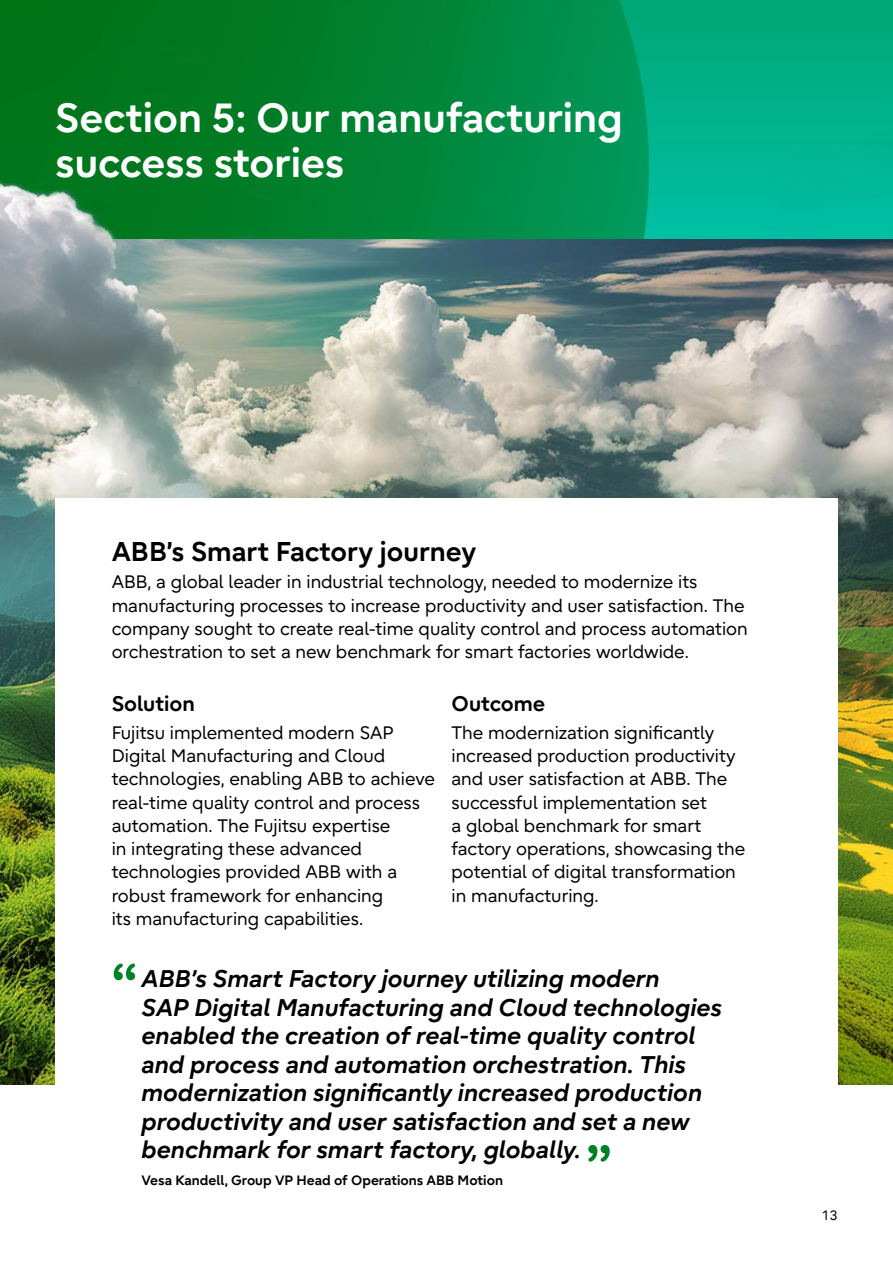
<style>
.page{position:relative;width:893px;height:1263px;background:#fff}
.page>*{position:absolute;margin:0;border:0;box-sizing:border-box;transform-origin:0 0}
.Body_text_2{font:57px "Arial Rounded MT Bold";color:#008224}
.Headline_5{font:700 40.5px/45px "Fujitsu Infinity Pro";color:#fff}
.Subheadline_3{font:700 27px "Fujitsu Infinity Pro";color:#000}
.Quote_2{font:italic 700 24px/28.5px "Fujitsu Infinity Pro";color:#000}
.Subheadline_1{font:700 21px "Fujitsu Infinity Pro";color:#000}
.Body_text_2-2{font:18px/23.2px "Fujitsu Infinity Pro";color:#000}
.Quote_2-2{font:700 13.5px "Fujitsu Infinity Pro";color:#000}
.t1{font:13.5px "Fujitsu Infinity Pro";color:#000}
</style>
<div class="page">
<img style="left:0;top:376px;width:893px;height:708px">
<img style="left:0;top:0;width:893px;height:47px">
<img style="left:0;top:47px;width:893px;height:329px">
<div style="left:55px;top:498px;width:783px;height:765px;background:#fff"></div>
<p class="Headline_5" style="left:55px;top:95px;width:569px">Section 5: Our manufacturing success stories</p>
<p class="Subheadline_3" style="left:112px;top:534px;width:366px">ABB’s Smart Factory journey</p>
<p class="Body_text_2-2" style="left:112px;top:570px;width:638px">ABB, a global leader in industrial technology, needed to modernize its manufacturing processes to increase productivity and user satisfaction. The company sought to create real-time quality control and process automation orchestration to set a new benchmark for smart factories worldwide.</p>
<p class="Subheadline_1" style="left:112px;top:690px;width:85px">Solution</p>
<p class="Body_text_2-2" style="left:112px;top:721px;width:325px">Fujitsu implemented modern SAP Digital Manufacturing and Cloud technologies, enabling ABB to achieve real-time quality control and process automation. The Fujitsu expertise<br>in integrating these advanced technologies provided ABB with a robust framework for enhancing<br>its manufacturing capabilities.</p>
<p class="Subheadline_1" style="left:451px;top:690px;width:95px">Outcome</p>
<p class="Body_text_2-2" style="left:451px;top:721px;width:295px">The modernization significantly increased production productivity and user satisfaction at ABB. The successful implementation set<br>a global benchmark for smart factory operations, showcasing the potential of digital transformation in manufacturing.</p>
<p class="Body_text_2" style="left:111px;top:951px;width:28px">“</p>
<p class="Quote_2" style="left:141px;top:964px;width:582px">ABB’s Smart Factory journey utilizing modern<br>SAP Digital Manufacturing and Cloud technologies enabled the creation of real-time quality control and process and automation orchestration. This modernization significantly increased production productivity and user satisfaction and set a new benchmark for smart factory, globally.</p>
<p class="Quote_2-2" style="left:141px;top:1171px;width:363px">Vesa Kandell, Group VP Head of Operations ABB Motion</p>
<p class="Body_text_2" style="left:586px;top:1132px;width:28px">”</p>
<p class="t1" style="left:822px;top:1206px;width:17px">13</p>
</div>
